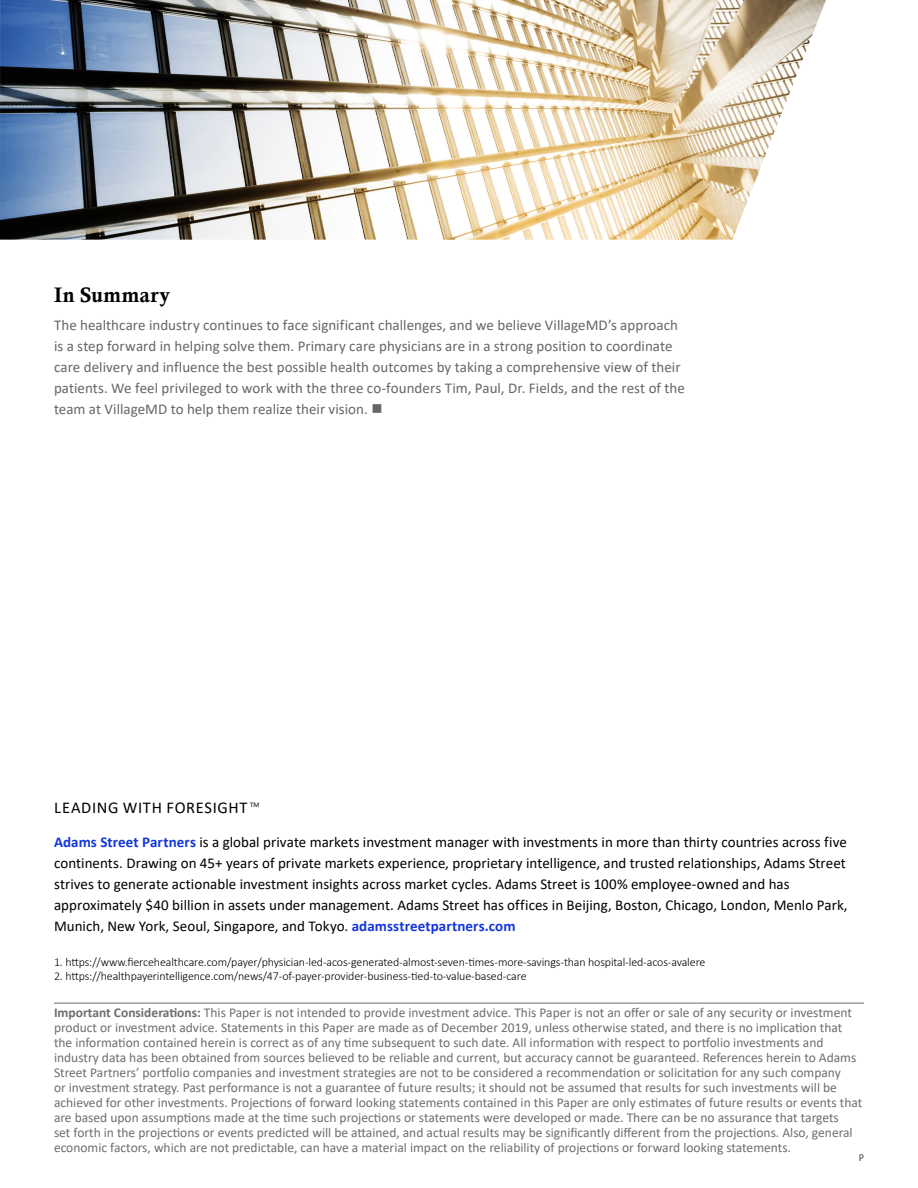
<style>
.page{position:relative;width:918px;height:1188px;background:#fff}
.page>*{position:absolute;margin:0;border:0;box-sizing:border-box;transform-origin:0 0}
.t1{font:21px "Calis MT Bol";letter-spacing:.025em;color:#000}
.t2{font:16.5px "Calibri";letter-spacing:.04em;color:#000}
.t3{font:15px/21px "Calibri";color:#000}
.t4{font:15px/21px "Calibri";color:#666}
.t5{font:13.5px/15px "Calibri";color:#6d6e71}
.t6{font:300 12px "Calibri";letter-spacing:-.01em;color:#000}
.t7{font:300 10.5px "Calibri";color:#000}
.t8{font:7.05px "Calibri";color:#000}
.s1{font-weight:700;color:#1336dc}
.s2{font-weight:700}
</style>
<div class="page">
<hr style="left:54px;top:1003px;width:810px;height:1px;background:#6d6e71">
<img style="left:0;top:0;width:826px;height:240px">
<h1 class="t1" style="left:54px;top:283px;width:117px">In Summary</h1>
<p class="t4" style="left:54px;top:314px;width:632px">The healthcare industry continues to face significant challenges, and we believe VillageMD’s approach is a step forward in helping solve them. Primary care physicians are in a strong position to coordinate care delivery and influence the best possible health outcomes by taking a comprehensive view of their patients. We feel privileged to work with the three co-founders Tim, Paul, Dr. Fields, and the rest of the team at VillageMD to help them realize their vision. ■</p>
<p class="t2" style="left:54px;top:796px;width:195px">LEADING WITH FORESIGHT</p>
<p class="t8" style="left:250px;top:800px;width:11px">TM</p>
<p class="t3" style="left:54px;top:831px;width:795px"><span class="s1">Adams Street Partners</span> is a global private markets investment manager with investments in more than thirty countries across five continents. Drawing on 45+ years of private markets experience, proprietary intelligence, and trusted relationships, Adams Street strives to generate actionable investment insights across market cycles. Adams Street is 100% employee-owned and has approximately $40 billion in assets under management. Adams Street has offices in Beijing, Boston, Chicago, London, Menlo Park, Munich, New York, Seoul, Singapore, and Tokyo. <span class="s1">adamsstreetpartners.com</span></p>
<p class="t6" style="left:54px;top:955px;width:653px">1. https://www.fiercehealthcare.com/payer/physician-led-acos-generated-almost-seven-times-more-savings-than hospital-led-acos-avalere</p>
<p class="t6" style="left:54px;top:969px;width:474px">2. https://healthpayerintelligence.com/news/47-of-payer-provider-business-tied-to-value-based-care</p>
<p class="t5" style="left:54px;top:1005px;width:810px"><span class="s2">Important Considerations:</span> This Paper is not intended to provide investment advice. This Paper is not an offer or sale of any security or investment product or investment advice. Statements in this Paper are made as of December 2019, unless otherwise stated, and there is no implication that the information contained herein is correct as of any time subsequent to such date. All information with respect to portfolio investments and industry data has been obtained from sources believed to be reliable and current, but accuracy cannot be guaranteed. References herein to Adams Street Partners’ portfolio companies and investment strategies are not to be considered a recommendation or solicitation for any such company<br>or investment strategy. Past performance is not a guarantee of future results; it should not be assumed that results for such investments will be achieved for other investments. Projections of forward looking statements contained in this Paper are only estimates of future results or events that are based upon assumptions made at the time such projections or statements were developed or made. There can be no assurance that targets<br>set forth in the projections or events predicted will be attained, and actual results may be significantly different from the projections. Also, general economic factors, which are not predictable, can have a material impact on the reliability of projections or forward looking statements.</p>
<p class="t7" style="left:859px;top:1151px;width:7px">P</p>
</div>
